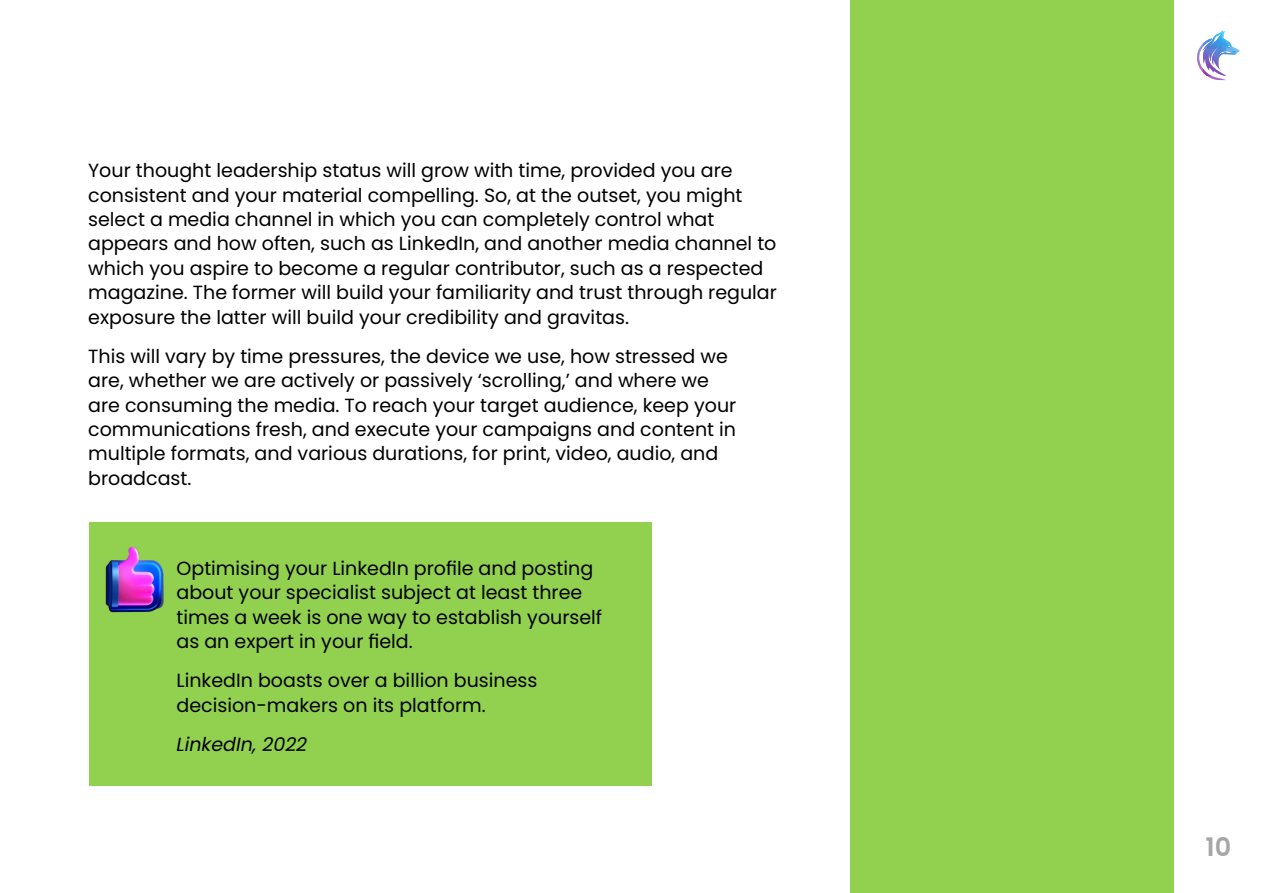
<style>
.page{position:relative;width:1263px;height:893px;background:#fff}
.page>*{position:absolute;margin:0;border:0;box-sizing:border-box;transform-origin:0 0}
.t1{font:600 25.5px "Poppins";color:#a6a6a6}
.t2{font:19.05px/24.3px "Poppins";color:#000}
.t3{font:italic 19.05px "Poppins";color:#000}
</style>
<div class="page">
<svg style="left:1197px;top:30px;width:43px;height:51px"></svg>
<div style="left:850px;top:0;width:324px;height:893px;background:#91d14f"></div>
<div style="left:89px;top:522px;width:563px;height:264px;background:#91d14f"></div>
<img style="left:105px;top:547px;width:59px;height:66px">
<p class="t2" style="left:88px;top:159px;width:690px">Your thought leadership status will grow with time, provided you are consistent and your material compelling. So, at the outset, you might select a media channel in which you can completely control what appears and how often, such as LinkedIn, and another media channel to which you aspire to become a regular contributor, such as a respected magazine. The former will build your familiarity and trust through regular exposure the latter will build your credibility and gravitas.</p>
<p class="t2" style="left:88px;top:344px;width:650px">This will vary by time pressures, the device we use, how stressed we are, whether we are actively or passively ‘scrolling,’ and where we are consuming the media. To reach your target audience, keep your communications fresh, and execute your campaigns and content in multiple formats, and various durations, for print, video, audio, and broadcast.</p>
<p class="t2" style="left:176px;top:556px;width:427px">Optimising your LinkedIn profile and posting about your specialist subject at least three times a week is one way to establish yourself as an expert in your field.</p>
<p class="t2" style="left:176px;top:669px;width:362px">LinkedIn boasts over a billion business decision-makers on its platform.</p>
<p class="t3" style="left:176px;top:733px;width:132px">LinkedIn, 2022</p>
<h1 class="t1" style="left:1205px;top:832px;width:27px">10</h1>
</div>
